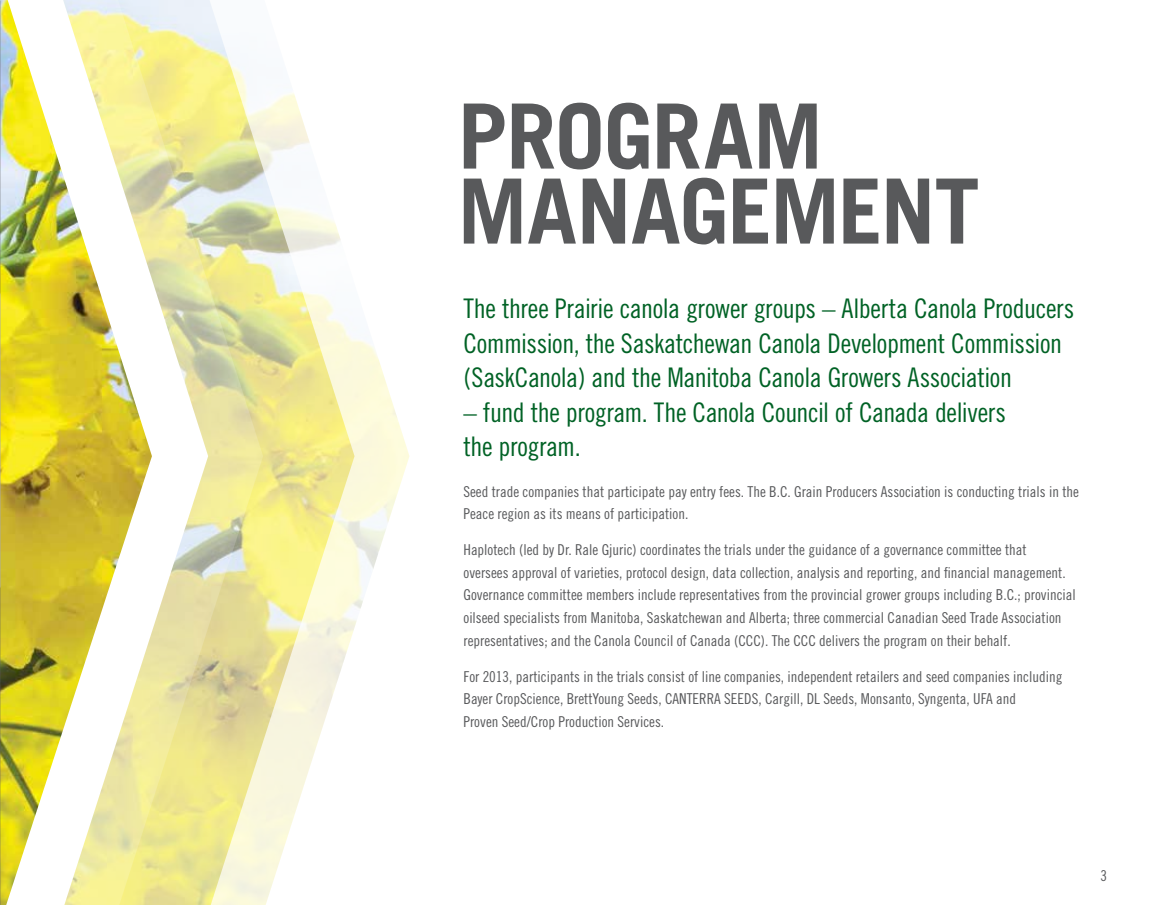
<style>
.page{position:relative;width:1161px;height:905px;background:#fff}
.page>*{position:absolute;margin:0;border:0;box-sizing:border-box;transform-origin:0 0}
.t1{font:700 90px/75px "Trade Gothic";letter-spacing:-.015em;color:#58595b}
.t2{font:27px/34.5px "Trade Gothic Cond Eighteen";letter-spacing:-.015em;color:#006225}
.t3{font:15px/22.5px "Trade Gothic Cond Eighteen";color:#58595b}
</style>
<div class="page">
<img style="left:355px;top:339px;width:55px;height:286px">
<img style="left:152px;top:0;width:203px;height:904px">
<img style="left:0;top:0;width:152px;height:904px">
<h1 class="t1" style="left:458px;top:98px;width:523px">PROGRAM<br>MANAGEMENT</h1>
<h2 class="t2" style="left:464px;top:291px;width:612px">The three Prairie canola grower groups – Alberta Canola Producers<br>Commission, the Saskatchewan Canola Development Commission (SaskCanola) and the Manitoba Canola Growers Association</h2>
<h2 class="t2" style="left:464px;top:395px;width:544px">– fund the program. The Canola Council of Canada delivers the program.</h2>
<p class="t3" style="left:464px;top:480px;width:617px">Seed trade companies that participate pay entry fees. The B.C. Grain Producers Association is conducting trials in the<br>Peace region as its means of participation.</p>
<p class="t3" style="left:464px;top:538px;width:614px">Haplotech (led by Dr. Rale Gjuric) coordinates the trials under the guidance of a governance committee that<br>oversees approval of varieties, protocol design, data collection, analysis and reporting, and financial management.<br>Governance committee members include representatives from the provincial grower groups including B.C.; provincial oilseed specialists from Manitoba, Saskatchewan and Alberta; three commercial Canadian Seed Trade Association representatives; and the Canola Council of Canada (CCC). The CCC delivers the program on their behalf.</p>
<p class="t3" style="left:464px;top:664px;width:600px">For 2013, participants in the trials consist of line companies, independent retailers and seed companies including<br>Bayer CropScience, BrettYoung Seeds, CANTERRA SEEDS, Cargill, DL Seeds, Monsanto, Syngenta, UFA and<br>Proven Seed/Crop Production Services.</p>
<p class="t3" style="left:1100px;top:864px;width:8px">3</p>
</div>
